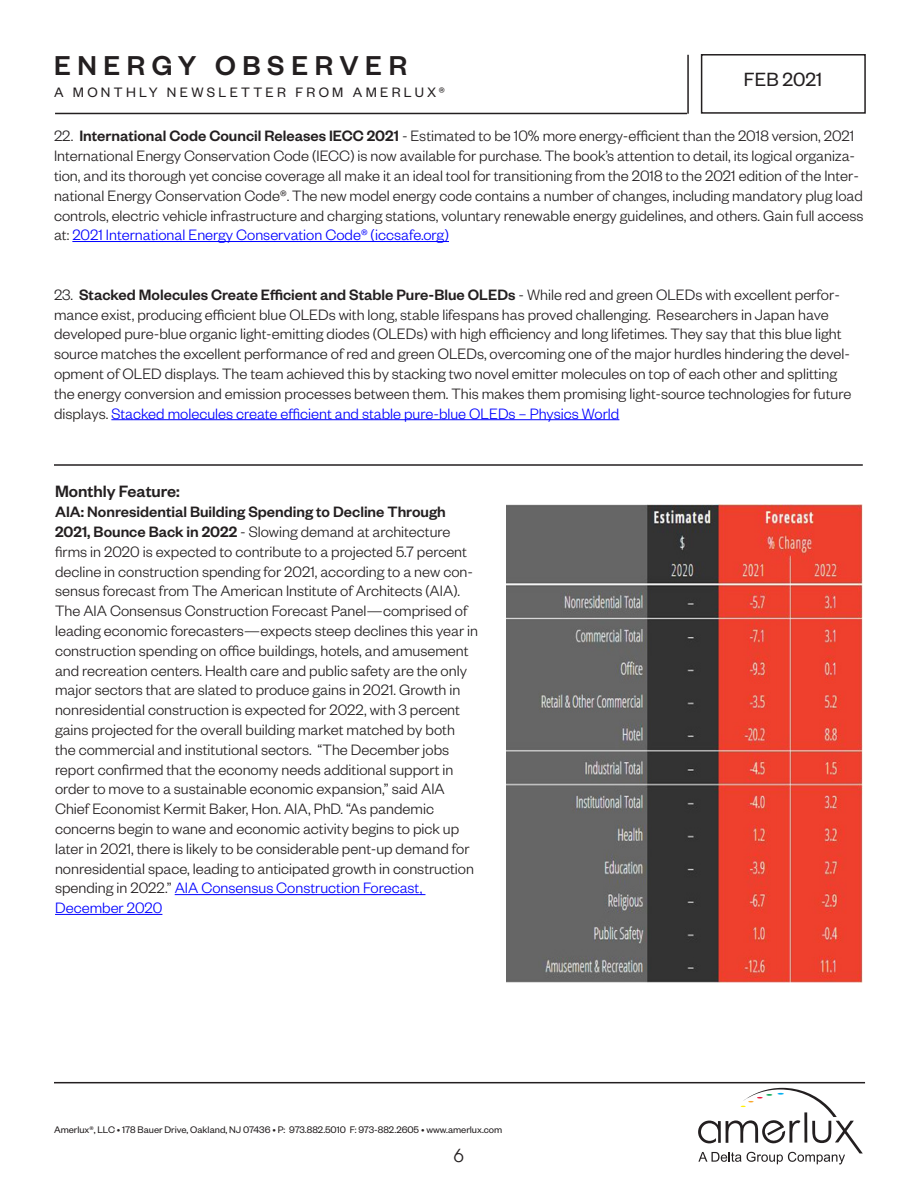
<style>
.page{position:relative;width:918px;height:1188px;background:#fff}
.page>*{position:absolute;margin:0;border:0;box-sizing:border-box;transform-origin:0 0}
.t1{font:500 30px "Founders Grotesk";letter-spacing:.22em;color:#231f20}
.t2{font:21px "Founders Grotesk";color:#231f20}
.t3{font:500 18px "Founders Grotesk";color:#231f20}
.t4{font:18px "Avant Garde";color:#231f20}
.t5{font:300 16.5px/19.8px "Founders Grotesk";color:#231f20}
.t6{font:300 16.5px "Founders Grotesk";color:#00f}
.t7{font:15px "Founders Grotesk";letter-spacing:.22em;color:#231f20}
.t8{font:10.5px "Founders Grotesk";color:#231f20}
.s1{font-weight:500}
.s2{color:#00f}
</style>
<div class="page">
<hr style="left:54px;top:1082px;width:811px;height:1px;background:#231f20">
<hr style="left:687px;top:55px;width:2px;height:59px;background:#231f20">
<hr style="left:55px;top:113px;width:632px;height:1px;background:#231f20">
<div style="left:701px;top:54px;width:165px;height:60px;border:2px solid #231f20"></div>
<svg style="left:698px;top:1088px;width:165px;height:77px"></svg>
<hr style="left:72px;top:241px;width:377px;height:1px;background:#00f">
<hr style="left:111px;top:419px;width:508px;height:1px;background:#00f">
<hr style="left:175px;top:894px;width:250px;height:1px;background:#00f">
<hr style="left:55px;top:914px;width:107px;height:1px;background:#00f">
<hr style="left:54px;top:464px;width:809px;height:2px;background:#231f20">
<img style="left:507px;top:504px;width:356px;height:478px">
<h1 class="t1" style="left:54px;top:47px;width:355px">ENERGY OBSERVER</h1>
<p class="t7" style="left:54px;top:83px;width:392px">A MONTHLY NEWSLETTER FROM AMERLUX®</p>
<p class="t2" style="left:744px;top:67px;width:80px">FEB 2021</p>
<p class="t5" style="left:54px;top:125px;width:811px">22. <span class="s1">International Code Council Releases IECC 2021</span> - Estimated to be 10% more energy-efficient than the 2018 version, 2021<br>International Energy Conservation Code (IECC) is now available for purchase. The book’s attention to detail, its logical organiza&shy;tion, and its thorough yet concise coverage all make it an ideal tool for transitioning from the 2018 to the 2021 edition of the Inter&shy;national Energy Conservation Code®. The new model energy code contains a number of changes, including mandatory plug load controls, electric vehicle infrastructure and charging stations, voluntary renewable energy guidelines, and others. Gain full access at: <span class="s2">2021 International Energy Conservation Code® (iccsafe.org)</span></p>
<p class="t5" style="left:54px;top:284px;width:799px">23. <span class="s1">Stacked Molecules Create Efficient and Stable Pure-Blue OLEDs</span> - While red and green OLEDs with excellent perfor&shy;mance exist, producing efficient blue OLEDs with long, stable lifespans has proved challenging. Researchers in Japan have developed pure-blue organic light-emitting diodes (OLEDs) with high efficiency and long lifetimes. They say that this blue light source matches the excellent performance of red and green OLEDs, overcoming one of the major hurdles hindering the devel&shy;opment of OLED displays. The team achieved this by stacking two novel emitter molecules on top of each other and splitting the energy conversion and emission processes between them. This makes them promising light-source technologies for future displays. <span class="s2">Stacked molecules create efficient and stable pure-blue OLEDs – Physics World</span></p>
<p class="t3" style="left:55px;top:480px;width:126px">Monthly Feature:</p>
<p class="t5" style="left:55px;top:501px;width:425px"><span class="s1">AIA: Nonresidential Building Spending to Decline Through 2021, Bounce Back in 2022</span> - Slowing demand at architecture firms in 2020 is expected to contribute to a projected 5.7 percent decline in construction spending for 2021, according to a new con&shy;sensus forecast from The American Institute of Architects (AIA).<br>The AIA Consensus Construction Forecast Panel—comprised of leading economic forecasters—expects steep declines this year in construction spending on office buildings, hotels, and amusement and recreation centers. Health care and public safety are the only major sectors that are slated to produce gains in 2021. Growth in nonresidential construction is expected for 2022, with 3 percent gains projected for the overall building market matched by both the commercial and institutional sectors. “The December jobs report confirmed that the economy needs additional support in</p>
<p class="t5" style="left:55px;top:778px;width:420px">order to move to a sustainable economic expansion,” said AIA Chief Economist Kermit Baker, Hon. AIA, PhD. “As pandemic concerns begin to wane and economic activity begins to pick up later in 2021, there is likely to be considerable pent-up demand for nonresidential space, leading to anticipated growth in construction spending in 2022.” <span class="s2">AIA Consensus Construction Forecast,</span></p>
<p class="t6" style="left:55px;top:898px;width:109px">December 2020</p>
<p class="t8" style="left:54px;top:1123px;width:450px">Amerlux®, LLC • 178 Bauer Drive, Oakland, NJ 07436 • P: 973.882.5010 F: 973-882.2605 • www.amerlux.com</p>
<p class="t4" style="left:454px;top:1145px;width:11px">6</p>
</div>
